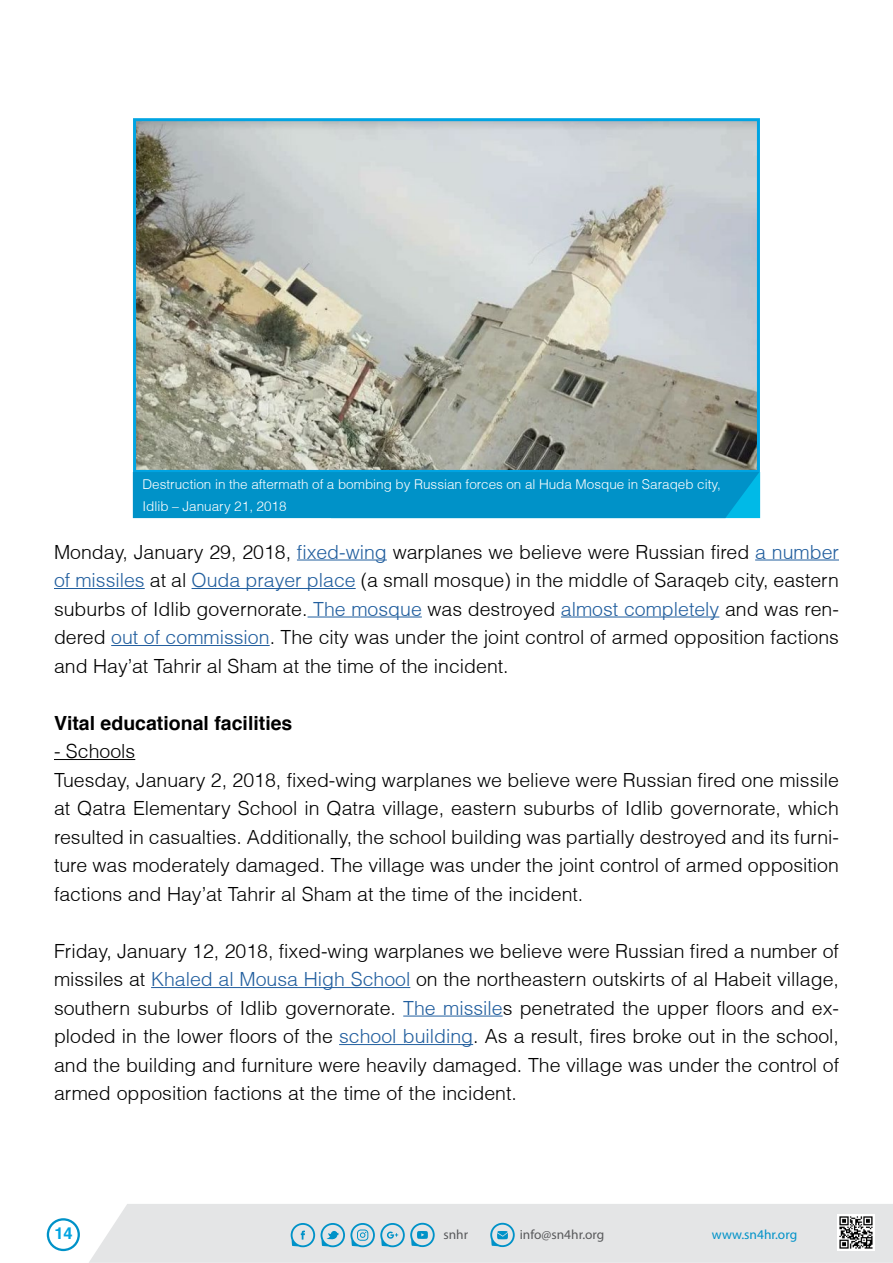
<style>
.page{position:relative;width:893px;height:1263px;background:#fff}
.page>*{position:absolute;margin:0;border:0;box-sizing:border-box;transform-origin:0 0}
.t1{font:300 19.5px/28.5px "Helvetica";color:#000}
.t2{font:700 19.5px "Helvetica";color:#000}
.t3{font:700 16.5px "Helvetica";color:#00a4e2}
.t4{font:300 13.5px/22.5px "Helvetica";color:#fff}
.t5{font:13.35px "Myriad Pro";color:#58595b}
.t6{font:13.35px "Myriad Pro";color:#0092c8}
.s1{color:#215e9e}
</style>
<div class="page">
<div style="left:89px;top:1204px;width:804px;height:59px;background:#e4e5e6"></div>
<svg style="left:291px;top:1223px;width:24px;height:24px"></svg>
<svg style="left:321px;top:1223px;width:114px;height:24px;background:#a1ccdd"></svg>
<svg style="left:490px;top:1223px;width:25px;height:24px"></svg>
<img style="left:837px;top:1214px;width:37px;height:37px">
<svg style="left:47px;top:1218px;width:33px;height:33px"></svg>
<hr style="left:297px;top:559px;width:90px;height:1px;background:#215e9e">
<hr style="left:755px;top:559px;width:84px;height:1px;background:#215e9e">
<hr style="left:54px;top:588px;width:91px;height:1px;background:#215e9e">
<hr style="left:192px;top:588px;width:164px;height:1px;background:#215e9e">
<hr style="left:308px;top:616px;width:114px;height:1px;background:#215e9e">
<hr style="left:561px;top:616px;width:158px;height:1px;background:#215e9e">
<hr style="left:111px;top:645px;width:159px;height:1px;background:#215e9e">
<hr style="left:54px;top:759px;width:81px;height:1px;background:#000">
<hr style="left:151px;top:987px;width:259px;height:1px;background:#215e9e">
<hr style="left:403px;top:1015px;width:100px;height:1px;background:#215e9e">
<hr style="left:339px;top:1044px;width:134px;height:1px;background:#215e9e">
<img style="left:137px;top:122px;width:619px;height:347px">
<div style="left:133px;top:118px;width:627px;height:355px;border:3px solid #00a4e2"></div>
<div style="left:133px;top:472px;width:627px;height:46px;background:#0092c8"></div>
<p class="t4" style="left:142px;top:472px;width:580px">Destruction in the aftermath of a bombing by Russian forces on al Huda Mosque in Saraqeb city,<br>Idlib – January 21, 2018</p>
<p class="t1" style="left:54px;top:537px;width:786px">Monday, January 29, 2018, <span class="s1">fixed-wing</span> warplanes we believe were Russian fired <span class="s1">a number of missiles</span> at al <span class="s1">Ouda prayer place</span> a( small mosque) in the middle of Saraqeb city, eastern</p>
<p class="t1" style="left:54px;top:623px;width:786px">dered <span class="s1">out of commission</span>. The city was under the joint control of armed opposition factions</p>
<p class="t1" style="left:54px;top:594px;width:786px">suburbs of Idlib governorate. <span class="s1">The mosque</span> was destroyed <span class="s1">almost completely</span> and was ren-</p>
<p class="t1" style="left:54px;top:651px;width:456px">and Hay’at Tahrir al Sham at the time of the incident.</p>
<p class="t2" style="left:54px;top:710px;width:240px">Vital educational facilities</p>
<p class="t1" style="left:54px;top:737px;width:786px">- Schools<br>Tuesday, January 2, 2018, fixed-wing warplanes we believe were Russian fired one missile at Qatra Elementary School in Qatra village, eastern suburbs of Idlib governorate, which</p>
<p class="t1" style="left:54px;top:851px;width:786px">ture was moderately damaged. The village was under the joint control of armed opposition</p>
<p class="t1" style="left:54px;top:822px;width:786px">resulted in casualties. Additionally, the school building was partially destroyed and its furni-</p>
<p class="t1" style="left:54px;top:879px;width:531px">factions and Hay’at Tahrir al Sham at the time of the incident.</p>
<p class="t1" style="left:54px;top:936px;width:786px">Friday, January 12, 2018, fixed-wing warplanes we believe were Russian fired a number of missiles at <span class="s1">Khaled al Mousa High School</span> on the northeastern outskirts of al Habeit village,</p>
<p class="t1" style="left:54px;top:1022px;width:786px">ploded in the lower floors of the <span class="s1">school building</span>. As a result, fires broke out in the school,</p>
<p class="t1" style="left:54px;top:993px;width:787px">southern suburbs of Idlib governorate. <span class="s1">The missile</span>s penetrated the upper floors and ex-</p>
<p class="t1" style="left:54px;top:1050px;width:787px">and the building and furniture were heavily damaged. The village was under the control of armed opposition factions at the time of the incident.</p>
<p class="t3" style="left:54px;top:1223px;width:20px">14</p>
<p class="t5" style="left:443px;top:1226px;width:26px">snhr</p>
<p class="t5" style="left:520px;top:1226px;width:86px">info@sn4hr.org</p>
<p class="t6" style="left:712px;top:1226px;width:87px">www.sn4hr.org</p>
</div>
